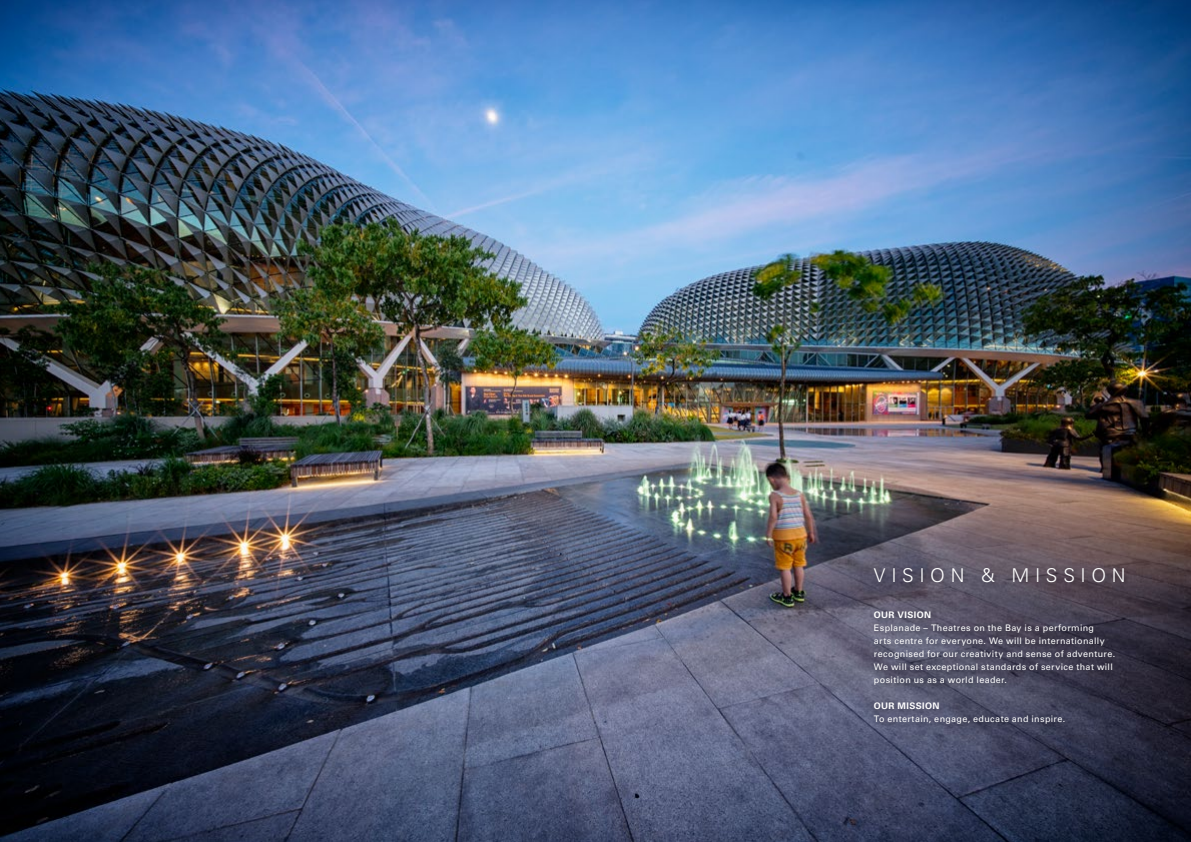
<style>
.page{position:relative;width:1191px;height:842px;background:#fff}
.page>*{position:absolute;margin:0;border:0;box-sizing:border-box;transform-origin:0 0}
.t1{font:300 19px "Univers LT Std";letter-spacing:.295em;color:#fff}
.t2{font:9px/13px "Univers LT Std";letter-spacing:.035em;color:#fff}
.t3{font:700 9px "Univers LT Std";letter-spacing:.04em;color:#fff}
</style>
<div class="page">
<img style="left:0;top:0;width:1191px;height:842px">
<div style="left:870px;top:565px;width:261px;height:24px;background:#000;opacity:.3"></div>
<div style="left:870px;top:608px;width:251px;height:123px;background:#000;opacity:.3"></div>
<h1 class="t1" style="left:874px;top:563px;width:253px">VISION &amp; MISSION</h1>
<p class="t3" style="left:874px;top:610px;width:59px">OUR VISION</p>
<p class="t2" style="left:874px;top:621px;width:243px">Esplanade – Theatres on the Bay is a performing<br>arts centre for everyone. We will be internationally recognised for our creativity and sense of adventure.<br>We will set exceptional standards of service that will position us as a world leader.</p>
<p class="t3" style="left:874px;top:701px;width:67px">OUR MISSION</p>
<p class="t2" style="left:874px;top:712px;width:193px">To entertain, engage, educate and inspire.</p>
</div>
